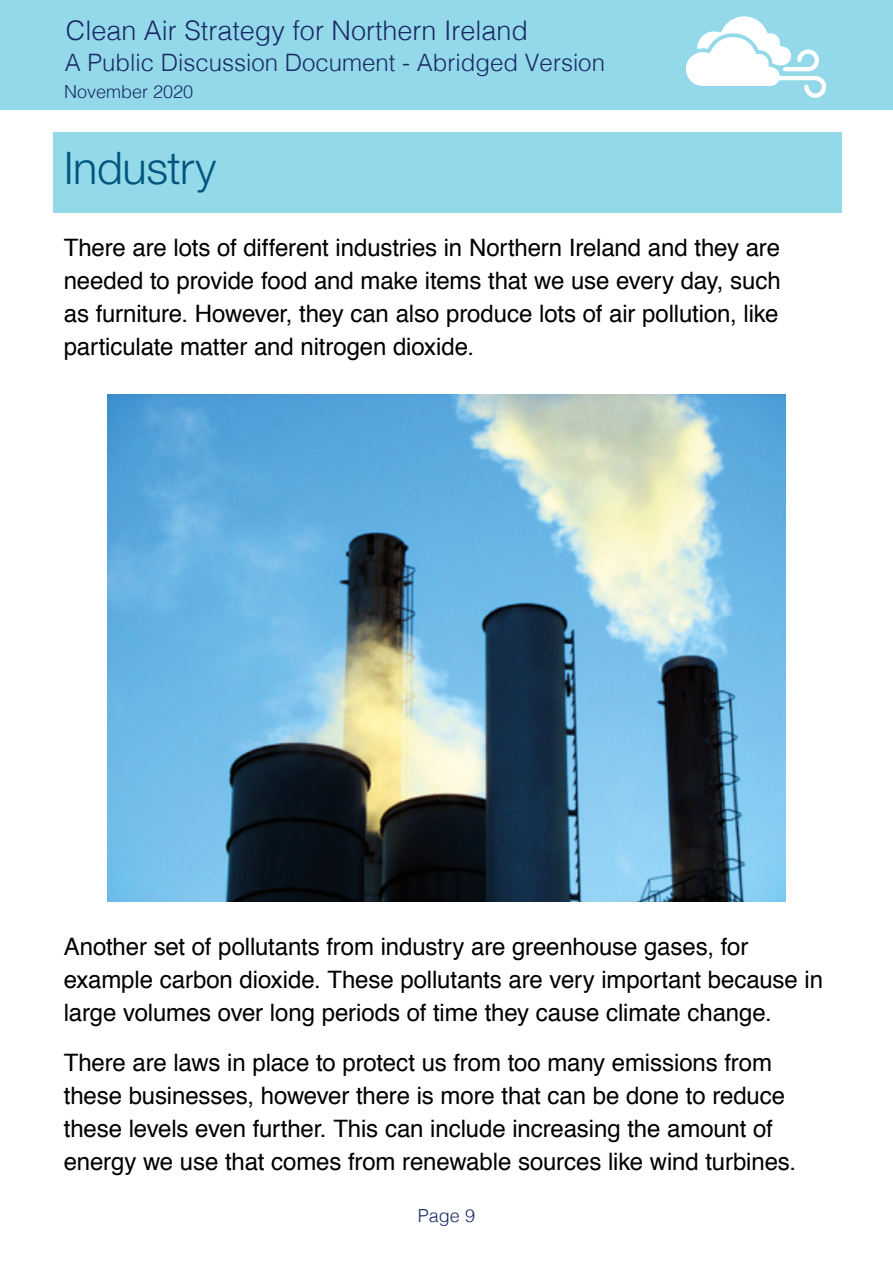
<style>
.page{position:relative;width:893px;height:1263px;background:#fff}
.page>*{position:absolute;margin:0;border:0;box-sizing:border-box;transform-origin:0 0}
._1_1_Header{font:300 45px "Helvetica Neue";letter-spacing:-.01em;color:#00567d}
.t1{font:300 27px "Helvetica";color:#192a67}
._1_3_Body_Text{font:24px/33px "Helvetica";letter-spacing:-.005em;color:#000}
.t2{font:300 24px "Helvetica";color:#192a67}
.t3{font:300 18px "Helvetica";color:#192a67}
</style>
<div class="page">
<div style="left:0;top:0;width:893px;height:109px;background:#94d9e9"></div>
<svg style="left:686px;top:16px;width:140px;height:82px"></svg>
<div style="left:53px;top:133px;width:789px;height:80px;background:#94d9e9"></div>
<img style="left:108px;top:394px;width:677px;height:507px">
<p class="t1" style="left:66px;top:7px;width:464px">Clean Air Strategy for Northern Ireland</p>
<p class="t3" style="left:64px;top:76px;width:131px">November 2020</p>
<p class="t2" style="left:65px;top:43px;width:542px">A Public Discussion Document - Abridged Version</p>
<p class="_1_1_Header" style="left:64px;top:141px;width:154px">Industry</p>
<p class="_1_3_Body_Text" style="left:64px;top:230px;width:718px;text-align:justify">There are lots of different industries in Northern Ireland and they are needed to provide food and make items that we use every day, such as furniture. However, they can also produce lots of air pollution, like particulate matter and nitrogen dioxide.</p>
<p class="_1_3_Body_Text" style="left:64px;top:929px;width:761px">Another set of pollutants from industry are greenhouse gases, for example carbon dioxide. These pollutants are very important because in large volumes over long periods of time they cause climate change.</p>
<p class="_1_3_Body_Text" style="left:64px;top:1045px;width:734px">There are laws in place to protect us from too many emissions from these businesses, however there is more that can be done to reduce these levels even further. This can include increasing the amount of energy we use that comes from renewable sources like wind turbines.</p>
<p class="t3" style="left:418px;top:1200px;width:59px">Page 9</p>
</div>
